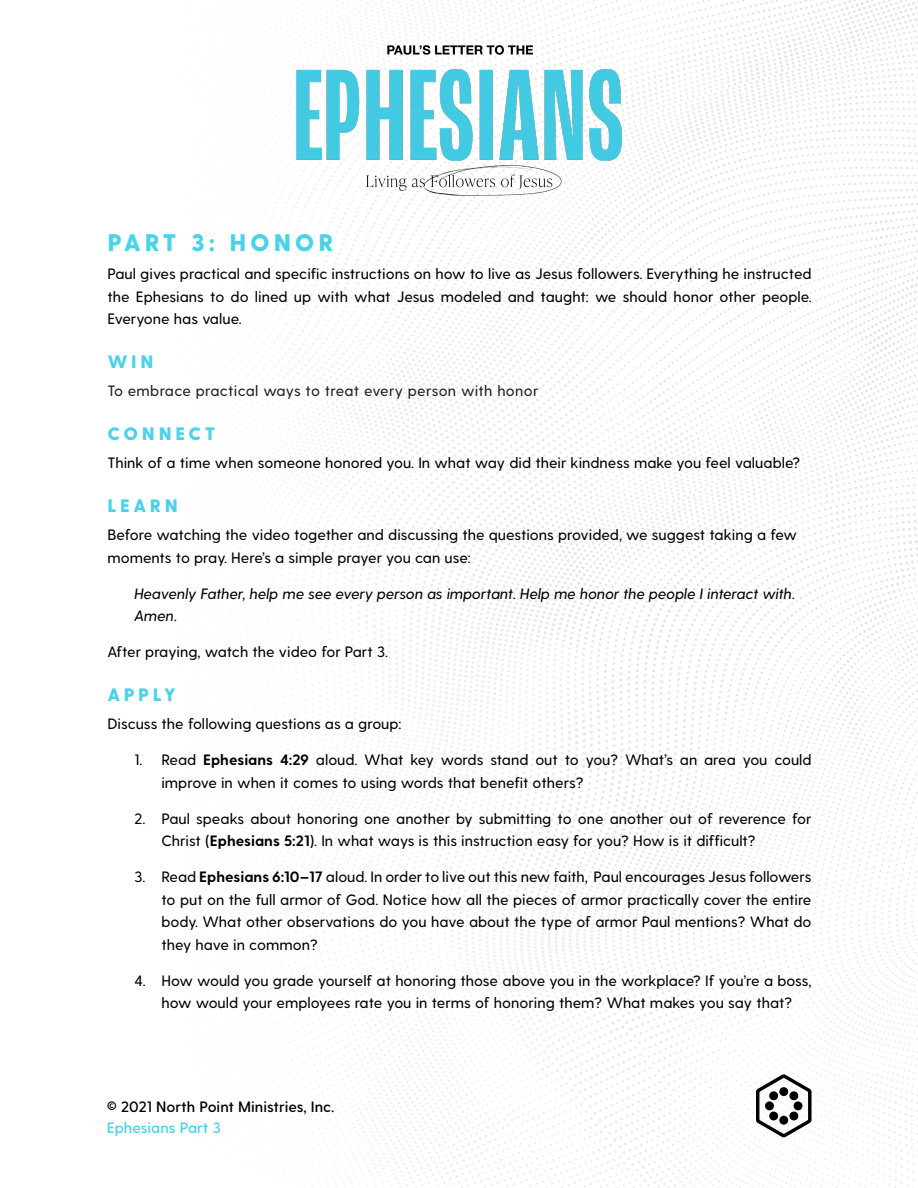
<style>
.page{position:relative;width:918px;height:1188px;background:#fff}
.page>*{position:absolute;margin:0;border:0;box-sizing:border-box;transform-origin:0 0}
.t1{font:800 24px "Greycliff CF";letter-spacing:.16em;color:#4bd2e9}
.t2{font:800 18px "Greycliff CF";letter-spacing:.2em;color:#4bd2e9}
.Paragraph_Style{font:500 15px/22.5px "Greycliff CF";color:#000}
.Paragraph_Style-2{font:italic 500 15px/22.5px "Greycliff CF";color:#000}
.t3{font:500 15px "Greycliff CF";letter-spacing:.02em;color:#231f20}
.t4{font:600 15px "Greycliff CF";color:#000}
.t5{font:600 15px "Greycliff CF";color:#4bd2e9}
.s1{font-weight:700}
</style>
<div class="page">
<img style="left:307px;top:1px;width:611px;height:1187px">
<svg style="left:756px;top:1074px;width:56px;height:63px"></svg>
<img style="left:296px;top:45px;width:326px;height:150px">
<p class="t1" style="left:107px;top:228px;width:228px">PART 3: HONOR</p>
<p class="Paragraph_Style" style="left:107px;top:263px;width:706px;text-align:justify">Paul gives practical and specific instructions on how to live as Jesus followers. Everything he instructed the Ephesians to do lined up with what Jesus modeled and taught: we should honor other people.<br>Everyone has value.</p>
<p class="t2" style="left:107px;top:351px;width:47px">WIN</p>
<p class="t3" style="left:107px;top:382px;width:433px">To embrace practical ways to treat every person with honor</p>
<p class="t2" style="left:108px;top:423px;width:110px">CONNECT</p>
<p class="Paragraph_Style" style="left:107px;top:452px;width:694px">Think of a time when someone honored you. In what way did their kindness make you feel valuable?</p>
<p class="t2" style="left:107px;top:495px;width:72px">LEARN</p>
<p class="Paragraph_Style" style="left:107px;top:524px;width:691px">Before watching the video together and discussing the questions provided, we suggest taking a few moments to pray. Here’s a simple prayer you can use:</p>
<p class="Paragraph_Style-2" style="left:134px;top:582px;width:662px">Heavenly Father, help me see every person as important. Help me honor the people I interact with.<br>Amen.</p>
<p class="Paragraph_Style" style="left:107px;top:641px;width:282px">After praying, watch the video for Part 3.</p>
<p class="t2" style="left:107px;top:684px;width:70px">APPLY</p>
<p class="Paragraph_Style" style="left:107px;top:713px;width:296px">Discuss the following questions as a group:</p>
<p class="Paragraph_Style" style="left:161px;top:749px;width:652px;text-indent:-27px">1. Read <span class="s1">Ephesians 4:29</span> aloud. What key words stand out to you? What’s an area you could improve in when it comes to using words that benefit others?</p>
<p class="Paragraph_Style" style="left:161px;top:808px;width:652px;text-indent:-27px">2. Paul speaks about honoring one another by submitting to one another out of reverence for<br>Christ (<span class="s1">Ephesians 5:21</span>). In what ways is this instruction easy for you? How is it difficult?</p>
<p class="Paragraph_Style" style="left:161px;top:866px;width:652px;text-align:justify;text-indent:-27px">3. Read <span class="s1">Ephesians 6:10–17</span> aloud. In order to live out this new faith, Paul encourages Jesus followers to put on the full armor of God. Notice how all the pieces of armor practically cover the entire body. What other observations do you have about the type of armor Paul mentions? What do they have in common?</p>
<p class="Paragraph_Style" style="left:134px;top:970px;width:679px;text-align:center">4. How would you grade yourself at honoring those above you in the workplace? If you’re a boss, how would your employees rate you in terms of honoring them? What makes you say that?</p>
<p class="t4" style="left:107px;top:1098px;width:229px">© 2021 North Point Ministries, Inc.</p>
<p class="t5" style="left:107px;top:1119px;width:115px">Ephesians Part 3</p>
</div>
